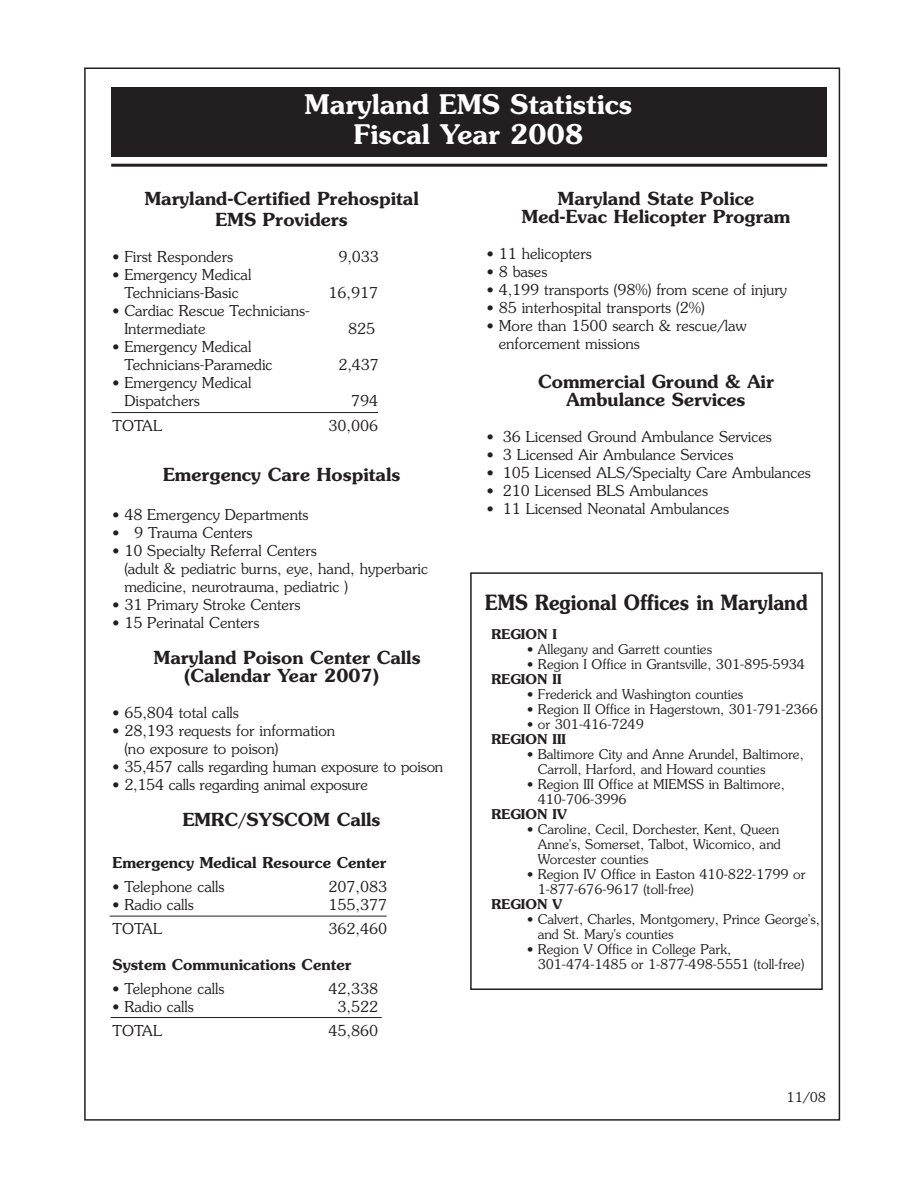
<style>
.page{position:relative;width:918px;height:1188px;background:#fff}
.page>*{position:absolute;margin:0;border:0;box-sizing:border-box;transform-origin:0 0}
.t1{font:600 27px/30px "Souvenir";color:#fff;text-align:center}
.t2{font:600 21px "Souvenir";color:#231f20;scale:.9 1}
.t3{font:600 18px/18px "Souvenir";color:#231f20;text-align:center}
.t4{font:300 15px/18px "Souvenir";color:#231f20}
.t5{font:600 15px "Souvenir";color:#231f20}
.t6{font:300 13.5px/15px "Souvenir";color:#231f20}
.t7{font:600 13.5px "Souvenir";color:#231f20}
.s1{color:#fff}
</style>
<div class="page">
<div style="left:111px;top:87px;width:715px;height:70px;background:#231f20"></div>
<hr style="left:112px;top:412px;width:266px;height:1px;background:#231f20">
<hr style="left:110px;top:916px;width:277px;height:1px;background:#231f20">
<hr style="left:111px;top:1017px;width:271px;height:1px;background:#231f20">
<div style="left:470px;top:572px;width:353px;height:418px;border:2px solid #231f20"></div>
<hr style="left:111px;top:164px;width:716px;height:3px;background:#231f20">
<h1 class="t1" style="left:305px;top:89px;width:329px">Maryland EMS Statistics<br>Fiscal Year 2008</h1>
<p class="t3" style="left:145px;top:188px;width:276px;line-height:21px">Maryland-Certified Prehospital<br>EMS Providers</p>
<p class="t4" style="left:113px;top:248px;width:122px">• First Responders</p>
<p class="t4" style="left:338px;top:248px;width:42px">9,033</p>
<p class="t4" style="left:113px;top:266px;width:140px;text-align:center">• Emergency Medical<br>Technicians-Basic</p>
<p class="t4" style="left:329px;top:284px;width:51px">16,917</p>
<p class="t4" style="left:124px;top:302px;width:187px;text-indent:-12px">• Cardiac Rescue Technicians-<br>Intermediate</p>
<p class="t4" style="left:124px;top:338px;width:150px;text-indent:-12px">• Emergency Medical<br>Technicians-Paramedic</p>
<p class="t4" style="left:124px;top:374px;width:129px;text-indent:-12px">• Emergency Medical<br>Dispatchers</p>
<p class="t4" style="left:348px;top:320px;width:29px">825</p>
<p class="t4" style="left:338px;top:356px;width:42px">2,437</p>
<p class="t4" style="left:351px;top:392px;width:28px">794</p>
<p class="t4" style="left:113px;top:416px;width:51px">TOTAL</p>
<p class="t4" style="left:329px;top:416px;width:51px">30,006</p>
<p class="t3" style="left:163px;top:466px;width:239px">Emergency Care Hospitals</p>
<p class="t4" style="left:113px;top:506px;width:198px">• 48 Emergency Departments</p>
<p class="t4" style="left:113px;top:524px;width:142px">• 9 Trauma Centers</p>
<p class="t4" style="left:124px;top:542px;width:305px;text-indent:-12px">• 10 Specialty Referral Centers<br>(adult &amp; pediatric burns, eye, hand, hyperbaric medicine, neurotrauma, pediatric )</p>
<p class="t4" style="left:113px;top:596px;width:190px">• 31 Primary Stroke Centers</p>
<p class="t4" style="left:113px;top:614px;width:148px">• 15 Perinatal Centers</p>
<p class="t3" style="left:184px;top:649px;width:238px;text-align:left;text-indent:-30px">Maryland Poison Center Calls (Calendar Year 2007)</p>
<p class="t4" style="left:113px;top:704px;width:128px">• 65,804 total calls</p>
<p class="t4" style="left:124px;top:722px;width:212px;text-indent:-12px">• 28,193 requests for information (no exposure to poison)</p>
<p class="t4" style="left:113px;top:758px;width:332px">• 35,457 calls regarding human exposure to poison</p>
<p class="t4" style="left:113px;top:776px;width:257px">• 2,154 calls regarding animal exposure</p>
<p class="t3" style="left:183px;top:811px;width:199px">EMRC/SYSCOM Calls</p>
<p class="t5" style="left:113px;top:854px;width:275px">Emergency Medical Resource Center</p>
<p class="t4" style="left:113px;top:878px;width:113px">• Telephone calls</p>
<p class="t4" style="left:329px;top:878px;width:60px">207,083</p>
<p class="t4" style="left:113px;top:896px;width:83px">• Radio calls</p>
<p class="t4" style="left:329px;top:896px;width:60px">155,377</p>
<p class="t4" style="left:113px;top:920px;width:51px">TOTAL</p>
<p class="t4" style="left:329px;top:920px;width:60px">362,460</p>
<p class="t5" style="left:113px;top:956px;width:240px">System Communications Center</p>
<p class="t4" style="left:113px;top:980px;width:113px">• Telephone calls</p>
<p class="t4" style="left:329px;top:980px;width:51px">42,338</p>
<p class="t4" style="left:113px;top:998px;width:83px">• Radio calls</p>
<p class="t4" style="left:329px;top:998px;width:51px"><span class="s1">1</span>3,522</p>
<p class="t4" style="left:113px;top:1022px;width:51px">TOTAL</p>
<p class="t4" style="left:329px;top:1022px;width:51px">45,860</p>
<p class="t3" style="left:522px;top:190px;width:270px">Maryland State Police<br>Med-Evac Helicopter Program</p>
<p class="t4" style="left:487px;top:245px;width:106px">• 11 helicopters</p>
<p class="t4" style="left:487px;top:263px;width:62px">• 8 bases</p>
<p class="t4" style="left:487px;top:281px;width:302px">• 4,199 transports (98%) from scene of injury</p>
<p class="t4" style="left:487px;top:299px;width:219px">• 85 interhospital transports (2%)</p>
<p class="t4" style="left:499px;top:317px;width:249px;text-indent:-12px">• More than 1500 search &amp; rescue/law enforcement missions</p>
<p class="t3" style="left:538px;top:373px;width:237px">Commercial Ground &amp; Air<br>Ambulance Services</p>
<p class="t4" style="left:487px;top:428px;width:286px">• 36 Licensed Ground Ambulance Services</p>
<p class="t4" style="left:487px;top:446px;width:248px">• 3 Licensed Air Ambulance Services</p>
<p class="t4" style="left:487px;top:464px;width:325px">• 105 Licensed ALS/Specialty Care Ambulances</p>
<p class="t4" style="left:487px;top:482px;width:223px">• 210 Licensed BLS Ambulances</p>
<p class="t4" style="left:487px;top:500px;width:244px">• 11 Licensed Neonatal Ambulances</p>
<h2 class="t2" style="left:485px;top:591px;width:360px">EMS Regional Offices in Maryland</h2>
<p class="t7" style="left:492px;top:626px;width:67px">REGION I</p>
<p class="t6" style="left:527px;top:641px;width:186px">• Allegany and Garrett counties</p>
<p class="t6" style="left:527px;top:656px;width:279px">• Region I Office in Grantsville, 301-895-5934</p>
<p class="t7" style="left:492px;top:671px;width:72px">REGION II</p>
<p class="t6" style="left:527px;top:686px;width:218px">• Frederick and Washington counties</p>
<p class="t6" style="left:527px;top:701px;width:292px">• Region II Office in Hagerstown, 301-791-2366</p>
<p class="t6" style="left:527px;top:716px;width:118px">• or 301-416-7249</p>
<p class="t7" style="left:492px;top:731px;width:76px">REGION III</p>
<p class="t6" style="left:538px;top:746px;width:268px;text-indent:-11px">• Baltimore City and Anne Arundel, Baltimore,<br>Carroll, Harford, and Howard counties</p>
<p class="t6" style="left:538px;top:776px;width:249px;text-indent:-11px">• Region III Office at MIEMSS in Baltimore,<br>410-706-3996</p>
<p class="t7" style="left:492px;top:806px;width:77px">REGION IV</p>
<p class="t6" style="left:538px;top:821px;width:245px;text-align:justify;text-indent:-11px">• Caroline, Cecil, Dorchester, Kent, Queen Anne's, Somerset, Talbot, Wicomico, and Worcester counties</p>
<p class="t6" style="left:538px;top:866px;width:269px;text-indent:-11px">• Region IV Office in Easton 410-822-1799 or<br>1-877-676-9617 (toll-free)</p>
<p class="t7" style="left:492px;top:896px;width:72px">REGION V</p>
<p class="t6" style="left:538px;top:911px;width:284px;text-indent:-11px">• Calvert, Charles, Montgomery, Prince George's, and St. Mary's counties</p>
<p class="t6" style="left:538px;top:941px;width:268px;text-indent:-11px">• Region V Office in College Park,<br>301-474-1485 or 1-877-498-5551 (toll-free)</p>
<p class="t6" style="left:787px;top:1090px;width:41px">11/08</p>
</div>
